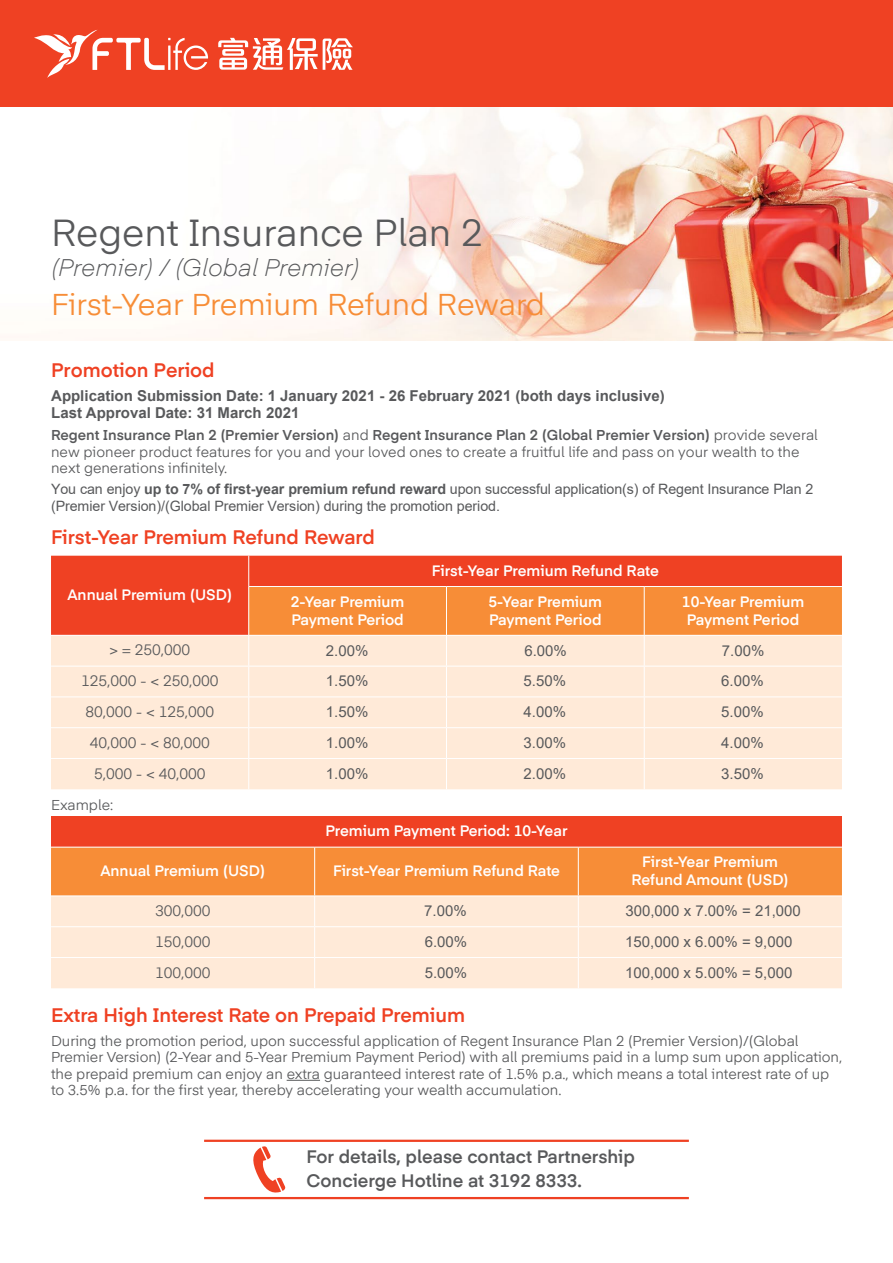
<style>
.page{position:relative;width:893px;height:1263px;background:#fff}
.page>*{position:absolute;margin:0;border:0;box-sizing:border-box;transform-origin:0 0}
.t1{font:37.5px "Eina 04";color:#58595b}
.t2{font:30px "Eina 04";color:#f78d37}
.t3{font:italic 300 24px "Eina 04 W03";color:#58595b}
.t4{font:600 19.5px "Eina 04";color:#ef4123}
.t5{font:600 18px/24px "Eina 04";color:#58595b}
.t6{font:600 15px/18px "Eina 04";color:#fff}
.t7{font:15px "Arial";color:#58595b}
.t8{font:700 15px/17.2px "Arial";color:#58595b}
.t9{font:15px "Eina 04";color:#58595b}
.t10{font:14.25px/16.5px "Eina 04";color:#58595b}
.t11{font:14.25px/16.5px "Arial";letter-spacing:-.005em;color:#58595b}
.s1{font-weight:600}
.s2{font-weight:700}
</style>
<div class="page">
<img style="left:0;top:106px;width:893px;height:234px">
<div style="left:0;top:0;width:893px;height:106px;background:#ef4123"></div>
<svg style="left:34px;top:30px;width:174px;height:48px"></svg>
<svg style="left:218px;top:38px;width:135px;height:32px"></svg>
<hr style="left:287px;top:1080px;width:33px;height:1px;background:#58595b">
<div style="left:51px;top:556px;width:791px;height:79px;background:#ef4123"></div>
<div style="left:249px;top:587px;width:593px;height:48px;background:#f78d37"></div>
<div style="left:51px;top:636px;width:791px;height:153px;background:#ffead8"></div>
<hr style="left:248px;top:556px;width:1px;height:30px;background:#fff">
<hr style="left:248px;top:586px;width:198px;height:1px;background:#fff">
<hr style="left:248px;top:587px;width:1px;height:48px;background:#fff">
<hr style="left:446px;top:586px;width:198px;height:1px;background:#fff">
<hr style="left:446px;top:587px;width:1px;height:48px;background:#fff">
<hr style="left:644px;top:586px;width:198px;height:1px;background:#fff">
<hr style="left:644px;top:587px;width:1px;height:48px;background:#fff">
<hr style="left:248px;top:636px;width:1px;height:30px;background:#fff">
<hr style="left:446px;top:636px;width:1px;height:30px;background:#fff">
<hr style="left:644px;top:636px;width:1px;height:30px;background:#fff">
<hr style="left:51px;top:666px;width:198px;height:1px;background:#fff">
<hr style="left:249px;top:666px;width:197px;height:1px;background:#fff">
<hr style="left:248px;top:666px;width:1px;height:30px;background:#fff">
<hr style="left:446px;top:666px;width:198px;height:1px;background:#fff">
<hr style="left:446px;top:666px;width:1px;height:30px;background:#fff">
<hr style="left:644px;top:666px;width:198px;height:1px;background:#fff">
<hr style="left:644px;top:666px;width:1px;height:30px;background:#fff">
<hr style="left:51px;top:696px;width:198px;height:1px;background:#fff">
<hr style="left:249px;top:696px;width:197px;height:1px;background:#fff">
<hr style="left:248px;top:697px;width:1px;height:30px;background:#fff">
<hr style="left:446px;top:696px;width:198px;height:1px;background:#fff">
<hr style="left:446px;top:697px;width:1px;height:30px;background:#fff">
<hr style="left:644px;top:696px;width:198px;height:1px;background:#fff">
<hr style="left:644px;top:697px;width:1px;height:30px;background:#fff">
<hr style="left:51px;top:727px;width:198px;height:1px;background:#fff">
<hr style="left:249px;top:727px;width:197px;height:1px;background:#fff">
<hr style="left:248px;top:728px;width:1px;height:30px;background:#fff">
<hr style="left:446px;top:727px;width:198px;height:1px;background:#fff">
<hr style="left:446px;top:728px;width:1px;height:30px;background:#fff">
<hr style="left:644px;top:727px;width:198px;height:1px;background:#fff">
<hr style="left:644px;top:728px;width:1px;height:30px;background:#fff">
<hr style="left:51px;top:758px;width:198px;height:1px;background:#fff">
<hr style="left:249px;top:758px;width:197px;height:1px;background:#fff">
<hr style="left:248px;top:759px;width:1px;height:30px;background:#fff">
<hr style="left:446px;top:758px;width:198px;height:1px;background:#fff">
<hr style="left:446px;top:759px;width:1px;height:30px;background:#fff">
<hr style="left:644px;top:758px;width:198px;height:1px;background:#fff">
<hr style="left:644px;top:759px;width:1px;height:30px;background:#fff">
<div style="left:51px;top:816px;width:791px;height:31px;background:#ef4123"></div>
<div style="left:51px;top:848px;width:791px;height:47px;background:#f78d37"></div>
<div style="left:51px;top:896px;width:791px;height:92px;background:#ffead8"></div>
<hr style="left:314px;top:847px;width:1px;height:48px;background:#fff">
<hr style="left:578px;top:847px;width:1px;height:48px;background:#fff">
<hr style="left:314px;top:896px;width:1px;height:30px;background:#fff">
<hr style="left:578px;top:896px;width:1px;height:30px;background:#fff">
<hr style="left:51px;top:926px;width:264px;height:1px;background:#fff">
<hr style="left:315px;top:926px;width:263px;height:1px;background:#fff">
<hr style="left:314px;top:927px;width:1px;height:30px;background:#fff">
<hr style="left:578px;top:926px;width:264px;height:1px;background:#fff">
<hr style="left:578px;top:927px;width:1px;height:30px;background:#fff">
<hr style="left:51px;top:957px;width:264px;height:1px;background:#fff">
<hr style="left:315px;top:957px;width:263px;height:1px;background:#fff">
<hr style="left:314px;top:958px;width:1px;height:30px;background:#fff">
<hr style="left:578px;top:957px;width:264px;height:1px;background:#fff">
<hr style="left:578px;top:958px;width:1px;height:30px;background:#fff">
<svg style="left:253px;top:1146px;width:33px;height:47px"></svg>
<hr style="left:204px;top:1140px;width:485px;height:2px;background:#ef4123">
<hr style="left:204px;top:1197px;width:485px;height:2px;background:#ef4123">
<h1 class="t1" style="left:51px;top:205px;width:433px">Regent Insurance Plan 2</h1>
<h3 class="t3" style="left:51px;top:249px;width:310px">(Premier) / (Global Premier)</h3>
<h2 class="t2" style="left:51px;top:281px;width:495px">First-Year Premium Refund Reward</h2>
<h3 class="t4" style="left:51px;top:355px;width:165px">Promotion Period</h3>
<p class="t8" style="left:51px;top:387px;width:615px">Application Submission Date: 1 January 2021 - 26 February 2021 (both days inclusive)<br>Last Approval Date: 31 March 2021</p>
<p class="t10" style="left:51px;top:426px;width:768px"><span class="s1">Regent Insurance Plan 2 (Premier Version)</span> and <span class="s1">Regent Insurance Plan 2 (Global Premier Version)</span> provide several new pioneer product features for you and your loved ones to create a fruitful life and pass on your wealth to the next generations infinitely.</p>
<p class="t11" style="left:51px;top:481px;width:764px">You can enjoy <span class="s2">up to 7% of first-year premium refund reward</span> upon successful application(s) of Regent Insurance Plan 2 (Premier Version)/(Global Premier Version) during the promotion period.</p>
<h3 class="t4" style="left:51px;top:523px;width:325px">First-Year Premium Refund Reward</h3>
<p class="t6" style="left:67px;top:585px;width:166px">Annual Premium (USD)</p>
<p class="t6" style="left:432px;top:560px;width:228px">First-Year Premium Refund Rate</p>
<p class="t6" style="left:291px;top:591px;width:115px">2-Year Premium<br>Payment Period</p>
<p class="t6" style="left:489px;top:591px;width:115px">5-Year Premium<br>Payment Period</p>
<p class="t6" style="left:682px;top:591px;width:124px;text-align:center">10-Year Premium<br>Payment Period</p>
<p class="t9" style="left:109px;top:639px;width:82px">&gt; = 250,000</p>
<p class="t7" style="left:326px;top:640px;width:44px">2.00%</p>
<p class="t7" style="left:524px;top:640px;width:44px">6.00%</p>
<p class="t7" style="left:722px;top:640px;width:44px">7.00%</p>
<p class="t9" style="left:81px;top:670px;width:139px">125,000 - &lt; 250,000</p>
<p class="t7" style="left:326px;top:671px;width:44px">1.50%</p>
<p class="t7" style="left:524px;top:671px;width:44px">5.50%</p>
<p class="t7" style="left:721px;top:671px;width:44px">6.00%</p>
<p class="t9" style="left:85px;top:700px;width:130px">80,000 - &lt; 125,000</p>
<p class="t7" style="left:326px;top:702px;width:44px">1.50%</p>
<p class="t7" style="left:524px;top:702px;width:44px">4.00%</p>
<p class="t7" style="left:721px;top:702px;width:44px">5.00%</p>
<p class="t9" style="left:90px;top:731px;width:122px">40,000 - &lt; 80,000</p>
<p class="t7" style="left:326px;top:732px;width:44px">1.00%</p>
<p class="t7" style="left:524px;top:732px;width:44px">3.00%</p>
<p class="t7" style="left:721px;top:732px;width:44px">4.00%</p>
<p class="t9" style="left:94px;top:762px;width:113px">5,000 - &lt; 40,000</p>
<p class="t7" style="left:326px;top:763px;width:44px">1.00%</p>
<p class="t7" style="left:524px;top:763px;width:44px">2.00%</p>
<p class="t7" style="left:721px;top:763px;width:44px">3.50%</p>
<p class="t10" style="left:51px;top:796px;width:64px">Example:</p>
<p class="t6" style="left:325px;top:821px;width:244px">Premium Payment Period: 10-Year</p>
<p class="t6" style="left:100px;top:861px;width:166px">Annual Premium (USD)</p>
<p class="t6" style="left:333px;top:861px;width:228px">First-Year Premium Refund Rate</p>
<p class="t6" style="left:631px;top:852px;width:159px;text-align:center">First-Year Premium<br>Refund Amount (USD)</p>
<p class="t9" style="left:155px;top:899px;width:57px">300,000</p>
<p class="t7" style="left:424px;top:901px;width:44px">7.00%</p>
<p class="t7" style="left:625px;top:901px;width:177px">300,000 x 7.00% = 21,000</p>
<p class="t9" style="left:155px;top:930px;width:57px">150,000</p>
<p class="t7" style="left:425px;top:931px;width:44px">6.00%</p>
<p class="t7" style="left:625px;top:931px;width:169px">150,000 x 6.00% = 9,000</p>
<p class="t9" style="left:155px;top:961px;width:57px">100,000</p>
<p class="t7" style="left:425px;top:962px;width:44px">5.00%</p>
<p class="t7" style="left:625px;top:962px;width:169px">100,000 x 5.00% = 5,000</p>
<h3 class="t4" style="left:51px;top:1000px;width:416px">Extra High Interest Rate on Prepaid Premium</h3>
<p class="t10" style="left:51px;top:1031px;width:793px">During the promotion period, upon successful application of Regent Insurance Plan 2 (Premier Version)/(Global Premier Version) (2-Year and 5-Year Premium Payment Period) with all premiums paid in a lump sum upon application, the prepaid premium can enjoy an extra guaranteed interest rate of 1.5% p.a., which means a total interest rate of up to 3.5% p.a. for the first year, thereby accelerating your wealth accumulation.</p>
<p class="t5" style="left:306px;top:1143px;width:330px">For details, please contact Partnership<br>Concierge Hotline at 3192 8333.</p>
</div>
